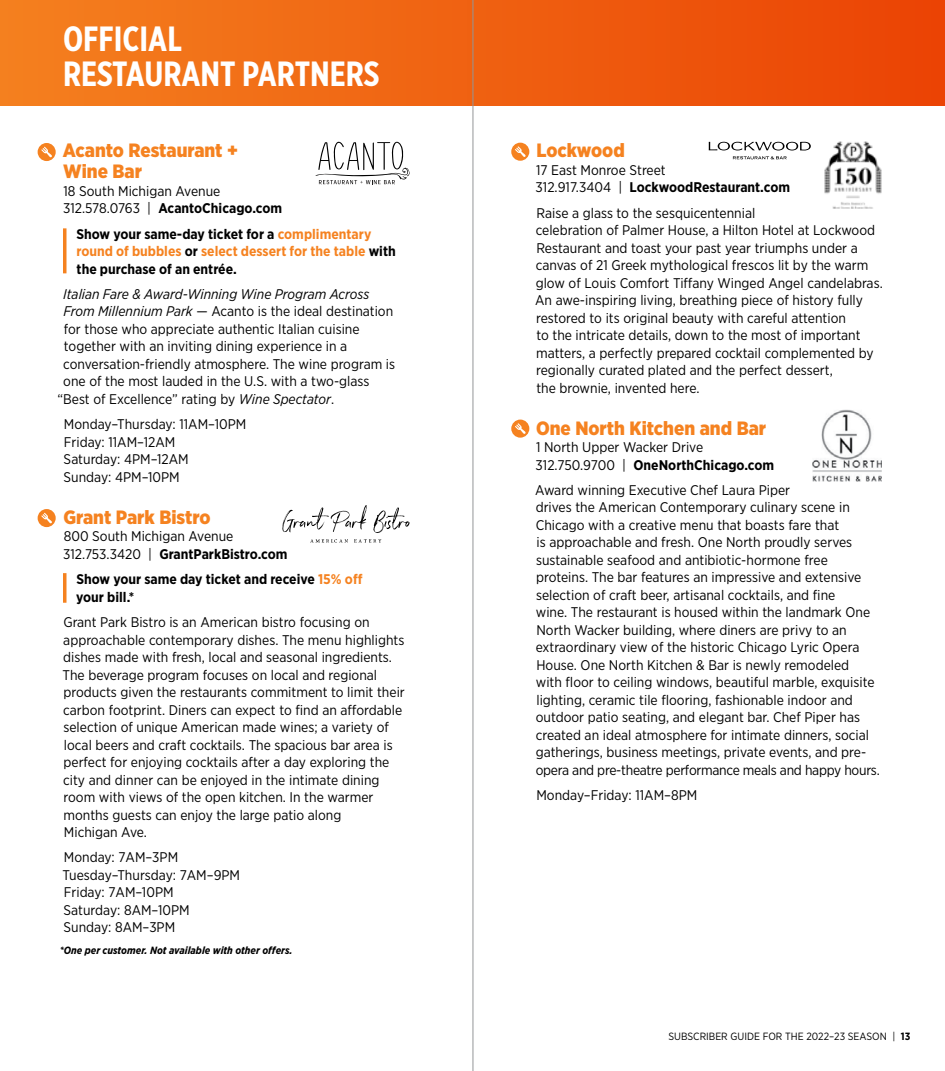
<style>
.page{position:relative;width:945px;height:1071px;background:#fff}
.page>*{position:absolute;margin:0;border:0;box-sizing:border-box;transform-origin:0 0}
.t1{font:700 35px/35px "Gotham X Narrow";color:#fff}
.t2{font:900 19.25px/21px "Gotham Narrow";color:#f58220}
.t3{font:14px/17.5px "Gotham Narrow";color:#000}
.t4{font:700 14px/17.5px "Gotham Narrow";color:#000}
.t5{font:italic 14px "Gotham Narrow";color:#000}
.t6{font:italic 700 10.5px "Gotham Narrow";color:#000}
.t7{font:10.5px "Gotham Narrow";color:#000}
.s1{font-weight:700}
.s2{color:#f58220}
.s3{font-style:italic}
</style>
<div class="page">
<div style="left:0;top:0;width:945px;height:105px;background:linear-gradient(to right,#f4801f,#eb4304)"></div>
<div style="left:511px;top:143px;width:18px;height:18px;background:#f58220;border-radius:50%"></div>
<svg style="left:515px;top:146px;width:11px;height:11px"></svg>
<div style="left:511px;top:420px;width:18px;height:18px;background:#f58220;border-radius:50%"></div>
<svg style="left:515px;top:423px;width:11px;height:11px"></svg>
<div style="left:38px;top:143px;width:18px;height:18px;background:#f58220;border-radius:50%"></div>
<svg style="left:41px;top:147px;width:11px;height:10px"></svg>
<div style="left:38px;top:509px;width:18px;height:18px;background:#f58220;border-radius:50%"></div>
<svg style="left:41px;top:513px;width:11px;height:10px"></svg>
<hr style="left:63px;top:228px;width:3px;height:45px;background:#f58220">
<hr style="left:63px;top:573px;width:3px;height:30px;background:#f58220">
<svg style="left:282px;top:505px;width:85px;height:27px"></svg>
<svg style="left:373px;top:507px;width:37px;height:26px"></svg>
<svg style="left:310px;top:539px;width:38px;height:4px"></svg>
<svg style="left:354px;top:539px;width:27px;height:4px"></svg>
<svg style="left:315px;top:141px;width:95px;height:43px"></svg>
<hr style="left:473px;top:0;width:1px;height:1071px;background:#939598">
<svg style="left:709px;top:142px;width:102px;height:17px"></svg>
<img style="left:824px;top:142px;width:58px;height:67px">
<img style="left:812px;top:410px;width:70px;height:71px">
<h1 class="t1" style="left:63px;top:21px;width:318px">OFFICIAL<br>RESTAURANT PARTNERS</h1>
<h2 class="t2" style="left:63px;top:140px;width:177px">Acanto Restaurant +<br>Wine Bar</h2>
<p class="t3" style="left:63px;top:182px;width:221px">18 South Michigan Avenue<br>312.578.0763 | <span class="s1">AcantoChicago.com</span></p>
<p class="t4" style="left:76px;top:225px;width:321px">Show your same-day ticket for a <span class="s2">complimentary round of bubbles</span> or <span class="s2">select dessert for the table</span> with the purchase of an entrée.</p>
<p class="t5" style="left:63px;top:285px;width:308px">Italian Fare &amp; Award-Winning Wine Program Across</p>
<p class="t3" style="left:63px;top:302px;width:331px"><span class="s3">From Millennium Park</span> — Acanto is the ideal destination</p>
<p class="t3" style="left:64px;top:320px;width:297px">for those who appreciate authentic Italian cuisine</p>
<p class="t3" style="left:64px;top:337px;width:285px">together with an inviting dining experience in a</p>
<p class="t3" style="left:63px;top:355px;width:333px">conversation-friendly atmosphere. The wine program is</p>
<p class="t3" style="left:63px;top:372px;width:308px">one of the most lauded in the U.S. with a two-glass</p>
<p class="t3" style="left:58px;top:390px;width:278px">“Best of Excellence” rating by <span class="s3">Wine Spectator</span>.</p>
<p class="t3" style="left:64px;top:415px;width:184px">Monday–Thursday: 11AM–10PM<br>Friday: 11AM–12AM<br>Saturday: 4PM–12AM<br>Sunday: 4PM–10PM</p>
<h2 class="t2" style="left:64px;top:506px;width:148px">Grant Park Bistro</h2>
<p class="t3" style="left:63px;top:527px;width:226px">800 South Michigan Avenue<br>312.753.3420 | <span class="s1">GrantParkBistro.com</span></p>
<p class="t4" style="left:76px;top:570px;width:288px">Show your same day ticket and receive <span class="s2">15% off </span>your bill.*</p>
<p class="t3" style="left:63px;top:613px;width:344px">Grant Park Bistro is an American bistro focusing on approachable contemporary dishes. The menu highlights dishes made with fresh, local and seasonal ingredients.<br>The beverage program focuses on local and regional products given the restaurants commitment to limit their carbon footprint. Diners can expect to find an affordable selection of unique American made wines; a variety of local beers and craft cocktails. The spacious bar area is perfect for enjoying cocktails after a day exploring the city and dinner can be enjoyed in the intimate dining room with views of the open kitchen. In the warmer months guests can enjoy the large patio along<br>Michigan Ave.</p>
<p class="t3" style="left:63px;top:848px;width:179px">Monday: 7AM–3PM<br>Tuesday–Thursday: 7AM–9PM<br>Friday: 7AM–10PM<br>Saturday: 8AM–10PM<br>Sunday: 8AM–3PM</p>
<p class="t6" style="left:60px;top:944px;width:234px">*One per customer. Not available with other offers.</p>
<h2 class="t2" style="left:537px;top:140px;width:90px">Lockwood</h2>
<p class="t3" style="left:536px;top:161px;width:256px">17 East Monroe Street<br>312.917.3404 | <span class="s1">LockwoodRestaurant.com</span></p>
<p class="t3" style="left:535px;top:204px;width:349px">Raise a glass to the sesquicentennial<br>celebration of Palmer House, a Hilton Hotel at Lockwood Restaurant and toast your past year triumphs under a canvas of 21 Greek mythological frescos lit by the warm glow of Louis Comfort Tiffany Winged Angel candelabras.<br>An awe-inspiring living, breathing piece of history fully restored to its original beauty with careful attention<br>to the intricate details, down to the most of important matters, a perfectly prepared cocktail complemented by regionally curated plated and the perfect dessert,<br>the brownie, invented here.</p>
<h2 class="t2" style="left:536px;top:417px;width:232px">One North Kitchen and Bar</h2>
<p class="t3" style="left:536px;top:438px;width:240px">1 North Upper Wacker Drive<br>312.750.9700 | <span class="s1">OneNorthChicago.com</span></p>
<p class="t3" style="left:535px;top:481px;width:346px">Award winning Executive Chef Laura Piper<br>drives the American Contemporary culinary scene in Chicago with a creative menu that boasts fare that<br>is approachable and fresh. One North proudly serves sustainable seafood and antibiotic-hormone free proteins. The bar features an impressive and extensive selection of craft beer, artisanal cocktails, and fine<br>wine. The restaurant is housed within the landmark One North Wacker building, where diners are privy to an extraordinary view of the historic Chicago Lyric Opera House. One North Kitchen &amp; Bar is newly remodeled<br>with floor to ceiling windows, beautiful marble, exquisite lighting, ceramic tile flooring, fashionable indoor and outdoor patio seating, and elegant bar. Chef Piper has created an ideal atmosphere for intimate dinners, social gatherings, business meetings, private events, and pre&shy;opera and pre-theatre performance meals and happy hours.</p>
<p class="t3" style="left:536px;top:786px;width:162px">Monday–Friday: 11AM–8PM</p>
<p class="t7" style="left:668px;top:1030px;width:243px">SUBSCRIBER GUIDE FOR THE 2022–23 SEASON | <span class="s1">13</span></p>
</div>
